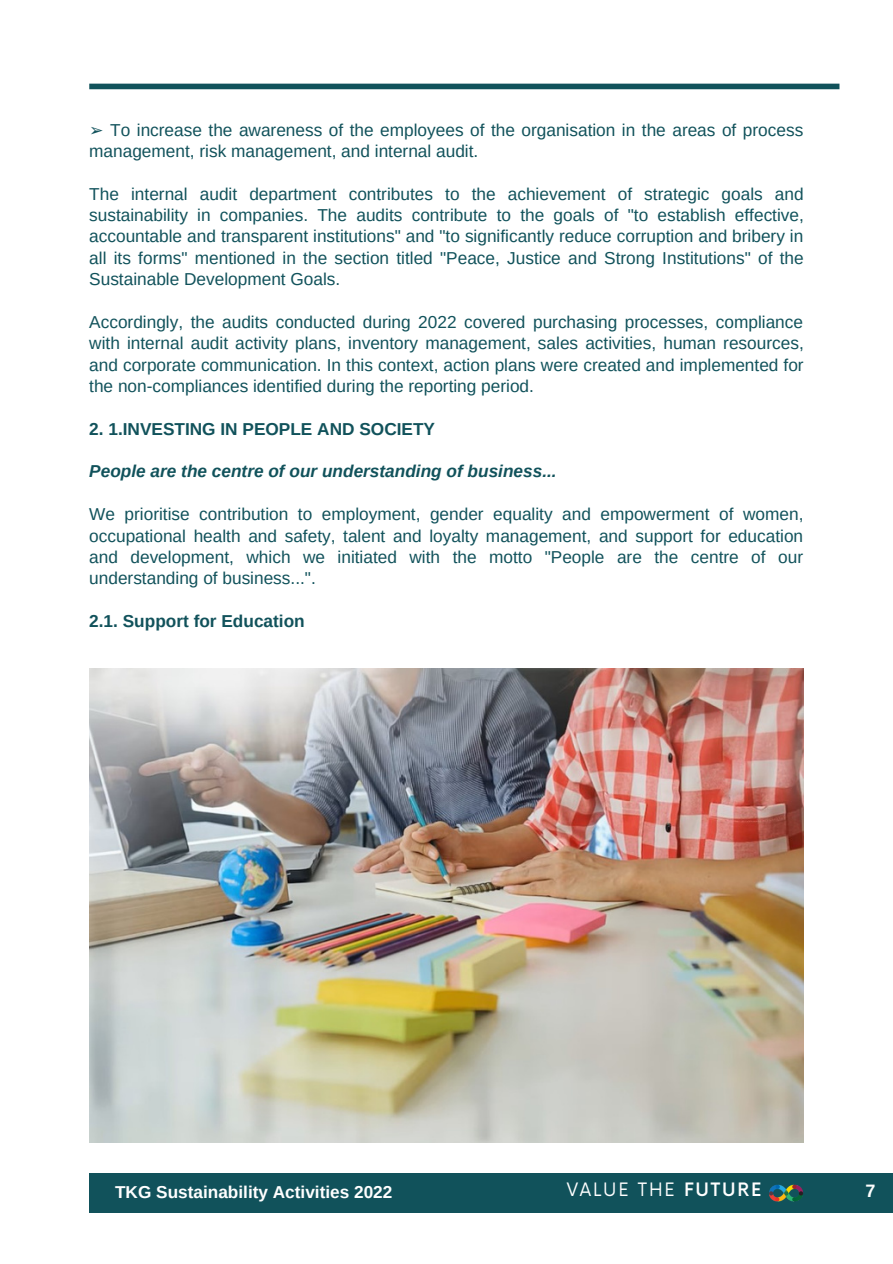
<style>
.page{position:relative;width:893px;height:1264px;background:#fff}
.page>*{position:absolute;margin:0;border:0;box-sizing:border-box;transform-origin:0 0}
.t1{font:18px "Now";letter-spacing:.1em;color:#fff}
.t2{font:700 18px "Arimo";color:#fff}
.t3{font:17.25px/21.3px "Arimo";color:#11525b;text-align:justify}
.t4{font:700 17.25px "Arimo";color:#11525b}
.t5{font:italic 700 17.25px "Arimo";color:#11525b}
.t6{font:700 17.25px "Arimo";color:#fff}
.s1{font-family:"DejaVu Sans"}
.s2{font-weight:500}
</style>
<div class="page">
<div style="left:89px;top:1173px;width:803px;height:39px;background:#11525b"></div>
<img style="left:769px;top:1184px;width:34px;height:18px">
<div style="left:89px;top:84px;width:750px;height:5px;background:#11525b"></div>
<img style="left:89px;top:668px;width:714px;height:474px">
<p class="t3" style="left:89px;top:119px;width:715px"><span class="s1">➢</span> To increase the awareness of the employees of the organisation in the areas of process management, risk management, and internal audit.</p>
<p class="t3" style="left:89px;top:183px;width:716px">The internal audit department contributes to the achievement of strategic goals and sustainability in companies. The audits contribute to the goals of "to establish effective, accountable and transparent institutions" and "to significantly reduce corruption and bribery in all its forms" mentioned in the section titled "Peace, Justice and Strong Institutions" of the Sustainable Development Goals.</p>
<p class="t3" style="left:89px;top:311px;width:716px">Accordingly, the audits conducted during 2022 covered purchasing processes, compliance with internal audit activity plans, inventory management, sales activities, human resources, and corporate communication. In this context, action plans were created and implemented for the non-compliances identified during the reporting period.</p>
<p class="t4" style="left:89px;top:419px;width:347px">2. 1.INVESTING IN PEOPLE AND SOCIETY</p>
<p class="t5" style="left:89px;top:462px;width:469px">People are the centre of our understanding of business...</p>
<p class="t3" style="left:89px;top:503px;width:715px">We prioritise contribution to employment, gender equality and empowerment of women, occupational health and safety, talent and loyalty management, and support for education and development, which we initiated with the motto "People are the centre of our understanding of business...".</p>
<p class="t4" style="left:89px;top:611px;width:217px">2.1. Support for Education</p>
<p class="t6" style="left:115px;top:1181px;width:279px">TKG Sustainability Activities 2022</p>
<p class="t1" style="left:566px;top:1179px;width:196px">VALUE THE <span class="s2">FUTURE</span></p>
<p class="t2" style="left:865px;top:1180px;width:11px">7</p>
</div>
